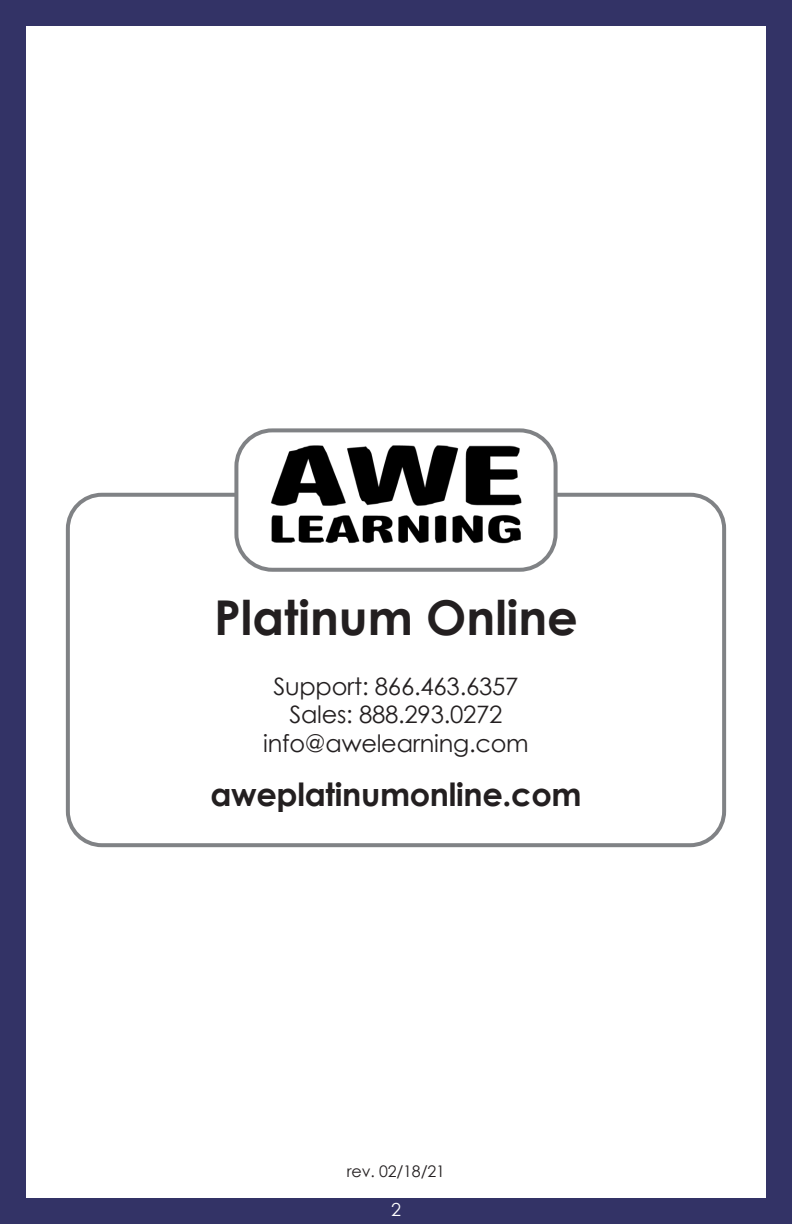
<style>
.page{position:relative;width:792px;height:1224px;background:#fff}
.page>*{position:absolute;margin:0;border:0;box-sizing:border-box;transform-origin:0 0}
.t1{font:700 48px "Century Gothic";color:#231f20}
.t2{font:700 32px "Century Gothic";letter-spacing:-.01em;color:#231f20}
.t3{font:24px "Century Gothic";letter-spacing:-.01em;color:#231f20}
.t4{font:18px "Century Gothic";color:#fff}
.t5{font:16px "Century Gothic";letter-spacing:-.01em;color:#231f20}
</style>
<div class="page">
<div style="left:0;top:0;width:792px;height:1224px;border:26px solid #336"></div>
<div style="left:66px;top:493px;width:660px;height:354px;border:4px solid #808285;border-radius:34px"></div>
<div style="left:236px;top:430px;width:320px;height:140px;background:#fff;border-radius:36px"></div>
<img style="left:264px;top:433px;width:264px;height:134px">
<div style="left:234px;top:428px;width:324px;height:144px;border:4px solid #808285;border-radius:36px"></div>
<p class="t1" style="left:214px;top:581px;width:365px">Platinum Online</p>
<p class="t3" style="left:273px;top:669px;width:247px">Support: 866.463.6357</p>
<p class="t3" style="left:289px;top:698px;width:215px">Sales: 888.293.0272</p>
<p class="t3" style="left:263px;top:727px;width:267px">info@awelearning.com</p>
<p class="t2" style="left:210px;top:770px;width:373px">aweplatinumonline.com</p>
<p class="t5" style="left:347px;top:1160px;width:100px">rev. 02/18/21</p>
<p class="t4" style="left:391px;top:1196px;width:11px">2</p>
</div>
